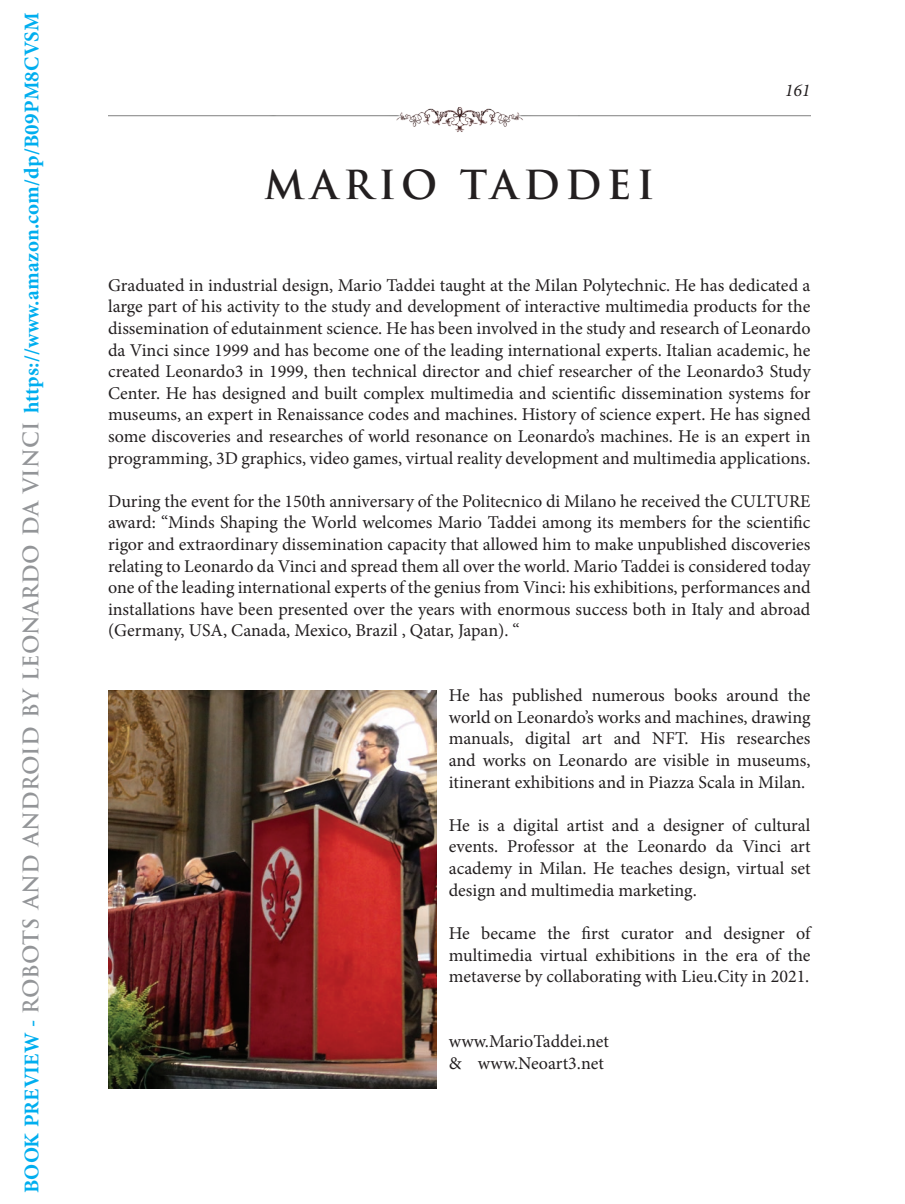
<style>
.page{position:relative;width:905px;height:1204px;background:#fff}
.page>*{position:absolute;margin:0;border:0;box-sizing:border-box;transform-origin:0 0}
.t1{font:700 39px "Trajan Pro";letter-spacing:.14em;color:#231f20}
.t2{font:700 21px "Minion Pro";letter-spacing:.005em;color:#00aeef}
.t3{font:18px/21.6px "Minion Pro";color:#231f20;text-align:justify}
.t4{font:italic 18px "Minion Pro";color:#231f20}
.s1{font-family:"Trajan Pro";color:#939598}
</style>
<div class="page">
<img style="left:108px;top:107px;width:702px;height:25px">
<img style="left:108px;top:691px;width:328px;height:397px">
<p class="t2" style="left:17px;top:1193px;width:1182px;rotate:-90deg">BOOK PREVIEW - <span class="s1">ROBOTS AND ANDROID BY LEONARDO DA VINCI</span> https://www.amazon.com/dp/B09PM8CVSM</p>
<h1 class="t1" style="left:264px;top:160px;width:392px">MARIO TADDEI</h1>
<p class="t4" style="left:784px;top:78px;width:27px">161</p>
<p class="t3" style="left:108px;top:274px;width:704px">Graduated in industrial design, Mario Taddei taught at the Milan Polytechnic. He has dedicated a large part of his activity to the study and development of interactive multimedia products for the dissemination of edutainment science. He has been involved in the study and research of Leonardo da Vinci since 1999 and has become one of the leading international experts. Italian academic, he created Leonardo3 in 1999, then technical director and chief researcher of the Leonardo3 Study Center. He has designed and built complex multimedia and scientific dissemination systems for museums, an expert in Renaissance codes and machines. History of science expert. He has signed some discoveries and researches of world resonance on Leonardo’s machines. He is an expert in programming, 3D graphics, video games, virtual reality development and multimedia applications.</p>
<p class="t3" style="left:108px;top:490px;width:704px">During the event for the 150th anniversary of the Politecnico di Milano he received the CULTURE award: “Minds Shaping the World welcomes Mario Taddei among its members for the scientific rigor and extraordinary dissemination capacity that allowed him to make unpublished discoveries relating to Leonardo da Vinci and spread them all over the world. Mario Taddei is considered today one of the leading international experts of the genius from Vinci: his exhibitions, performances and installations have been presented over the years with enormous success both in Italy and abroad (Germany, USA, Canada, Mexico, Brazil , Qatar, Japan). “</p>
<p class="t3" style="left:449px;top:685px;width:363px">He has published numerous books around the world on Leonardo’s works and machines, drawing manuals, digital art and NFT. His researches and works on Leonardo are visible in museums, itinerant exhibitions and in Piazza Scala in Milan.</p>
<p class="t3" style="left:449px;top:814px;width:363px">He is a digital artist and a designer of cultural events. Professor at the Leonardo da Vinci art academy in Milan. He teaches design, virtual set design and multimedia marketing.</p>
<p class="t3" style="left:449px;top:922px;width:363px">He became the first curator and designer of multimedia virtual exhibitions in the era of the metaverse by collaborating with Lieu.City in 2021.</p>
<p class="t3" style="left:449px;top:1030px;width:162px">www.MarioTaddei.net &amp; www.Neoart3.net</p>
</div>
